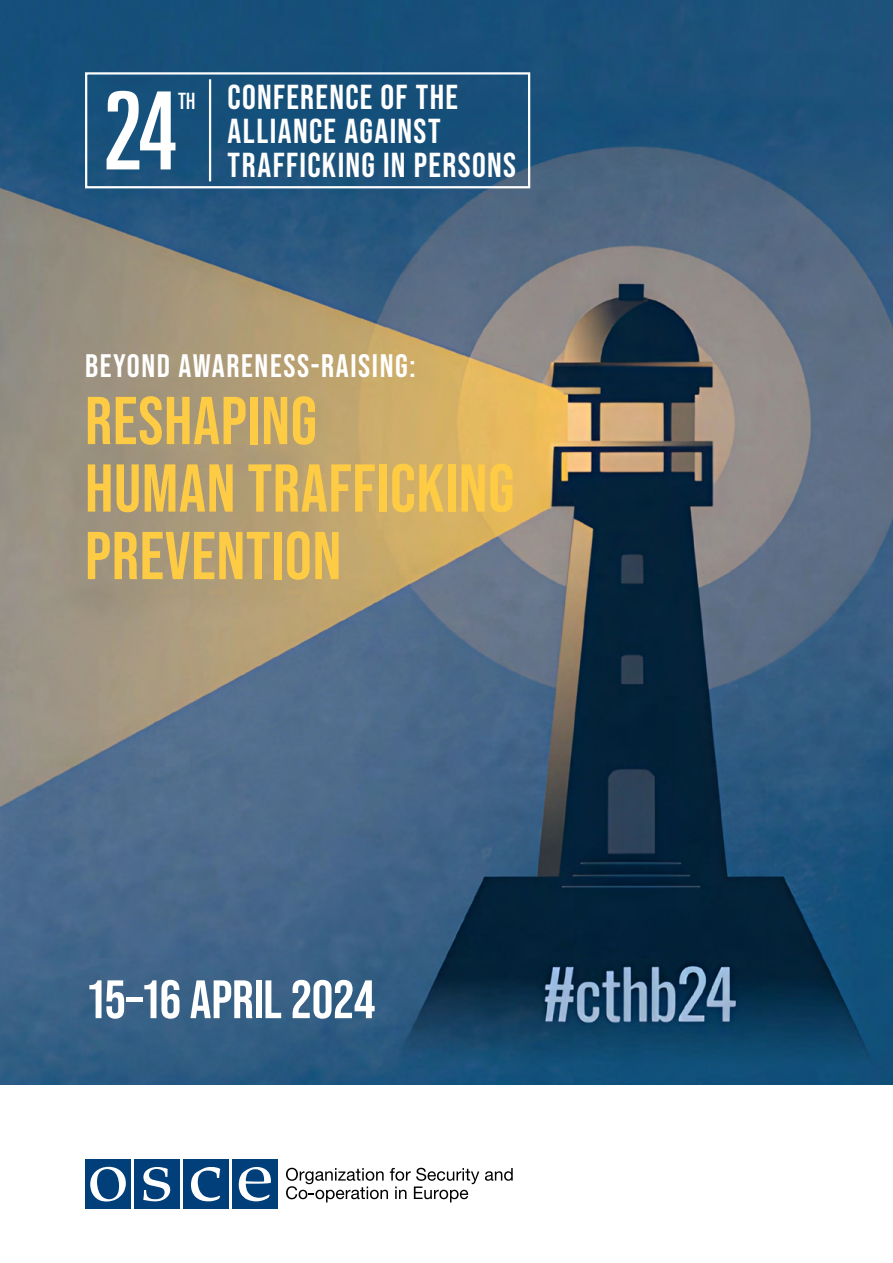
<style>
.page{position:relative;width:893px;height:1263px;background:#fff}
.page>*{position:absolute;margin:0;border:0;box-sizing:border-box;transform-origin:0 0}
.t1{font:ultra-condensed 108px "Univers LT Std";color:#fff}
.t2{font:67.5px/67.5px "Bebas Neue";letter-spacing:.01em;color:#fecb44}
.t3{font:54px "Bebas Neue";letter-spacing:-.01em;color:#fff}
.t4{font:34.5px/33.8px "Bebas Neue";letter-spacing:.04em;color:#fff}
.t5{font:32.4px "Bebas Neue";letter-spacing:.05em;color:#fff}
.t6{font:ultra-condensed 22.5px "Univers LT Std";color:#fff}
</style>
<div class="page">
<svg style="left:485px;top:1168px;width:28px;height:13px"></svg>
<svg style="left:286px;top:1168px;width:193px;height:34px"></svg>
<div style="left:85px;top:1159px;width:46px;height:50px;background:#003f79"></div>
<div style="left:134px;top:1159px;width:46px;height:50px;background:#003f79"></div>
<div style="left:183px;top:1159px;width:46px;height:50px;background:#003f79"></div>
<div style="left:232px;top:1159px;width:46px;height:50px;background:#003f79"></div>
<svg style="left:239px;top:1167px;width:32px;height:34px"></svg>
<svg style="left:191px;top:1167px;width:29px;height:34px"></svg>
<svg style="left:143px;top:1167px;width:27px;height:34px"></svg>
<svg style="left:90px;top:1167px;width:36px;height:34px"></svg>
<img style="left:0;top:0;width:893px;height:1084px">
<div style="left:85px;top:72px;width:445px;height:116px;border:2px solid #fff"></div>
<hr style="left:209px;top:79px;width:2px;height:102px;background:#fff">
<h1 class="t1" style="left:103px;top:70px;width:76px">24</h1>
<p class="t6" style="left:178px;top:89px;width:19px">TH</p>
<p class="t4" style="left:228px;top:80px;width:232px">CONFERENCE OF THE<br>ALLIANCE AGAINST</p>
<p class="t4" style="left:228px;top:147px;width:290px">TRAFFICKING IN PERSONS</p>
<p class="t5" style="left:85px;top:347px;width:332px">BEYOND AWARENESS-RAISING:</p>
<h2 class="t2" style="left:85px;top:386px;width:431px">RESHAPING<br>HUMAN TRAFFICKING<br>PREVENTION</h2>
<h3 class="t3" style="left:85px;top:969px;width:292px">15–16 APRIL 2024</h3>
</div>
